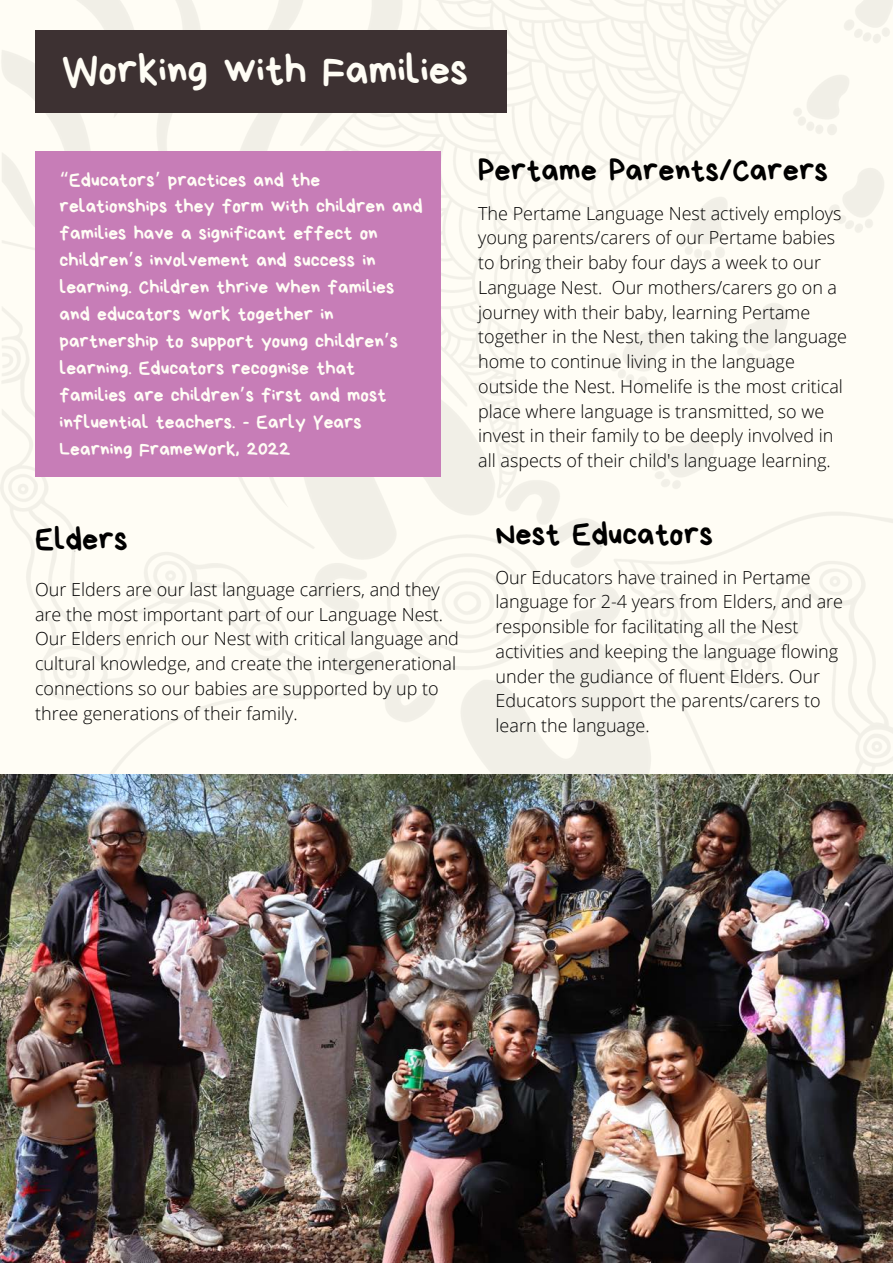
<style>
.page{position:relative;width:893px;height:1264px;background:#fff}
.page>*{position:absolute;margin:0;border:0;box-sizing:border-box;transform-origin:0 0}
.t1{font:42.6px "Bryndan Write";color:#fffdf5}
.t2{font:32.1px "Bryndan Write";color:#000}
.t3{font:19.5px/27px "Bryndan Write";color:#fffdf5}
.t4{font:300 18px/24.8px "Open Sans";color:#000}
.s1{font-family:"Noto Sans Gurmukhi"}
</style>
<div class="page">
<img style="left:0;top:0;width:892px;height:774px">
<div style="left:35px;top:30px;width:471px;height:82px;background:#3d3132"></div>
<div style="left:35px;top:151px;width:406px;height:326px;background:#c77db7"></div>
<img style="left:0;top:774px;width:892px;height:488px">
<p class="t1" style="left:62px;top:49px;width:408px">Working with Families</p>
<p class="t3" style="left:60px;top:166px;width:364px"><span class="s1">“</span>Educators<span class="s1">’</span> practices and the relationships they form with children and families have a significant effect on children<span class="s1">’</span>s involvement and success in learning. Children thrive when families and educators work together in partnership to support young children<span class="s1">’</span>s learning. Educators recognise that families are children<span class="s1">’</span>s first and most influential teachers. - Early Years Learning Framework, 2022</p>
<p class="t2" style="left:478px;top:154px;width:351px">Pertame Parents/Carers</p>
<p class="t4" style="left:478px;top:200px;width:370px">The Pertame Language Nest actively employs young parents/carers of our Pertame babies to bring their baby four days a week to our Language Nest. Our mothers/carers go on a journey with their baby, learning Pertame together in the Nest, then taking the language home to continue living in the language outside the Nest. Homelife is the most critical place where language is transmitted, so we invest in their family to be deeply involved in all aspects of their child's language learning.</p>
<p class="t2" style="left:35px;top:523px;width:94px">Elders</p>
<p class="t4" style="left:35px;top:576px;width:425px">Our Elders are our last language carriers, and they are the most important part of our Language Nest.<br>Our Elders enrich our Nest with critical language and cultural knowledge, and create the intergenerational connections so our babies are supported by up to three generations of their family.</p>
<p class="t2" style="left:495px;top:518px;width:219px">Nest Educators</p>
<p class="t4" style="left:495px;top:564px;width:349px">Our Educators have trained in Pertame language for 2-4 years from Elders, and are responsible for facilitating all the Nest activities and keeping the language flowing under the gudiance of fluent Elders. Our Educators support the parents/carers to learn the language.</p>
</div>
